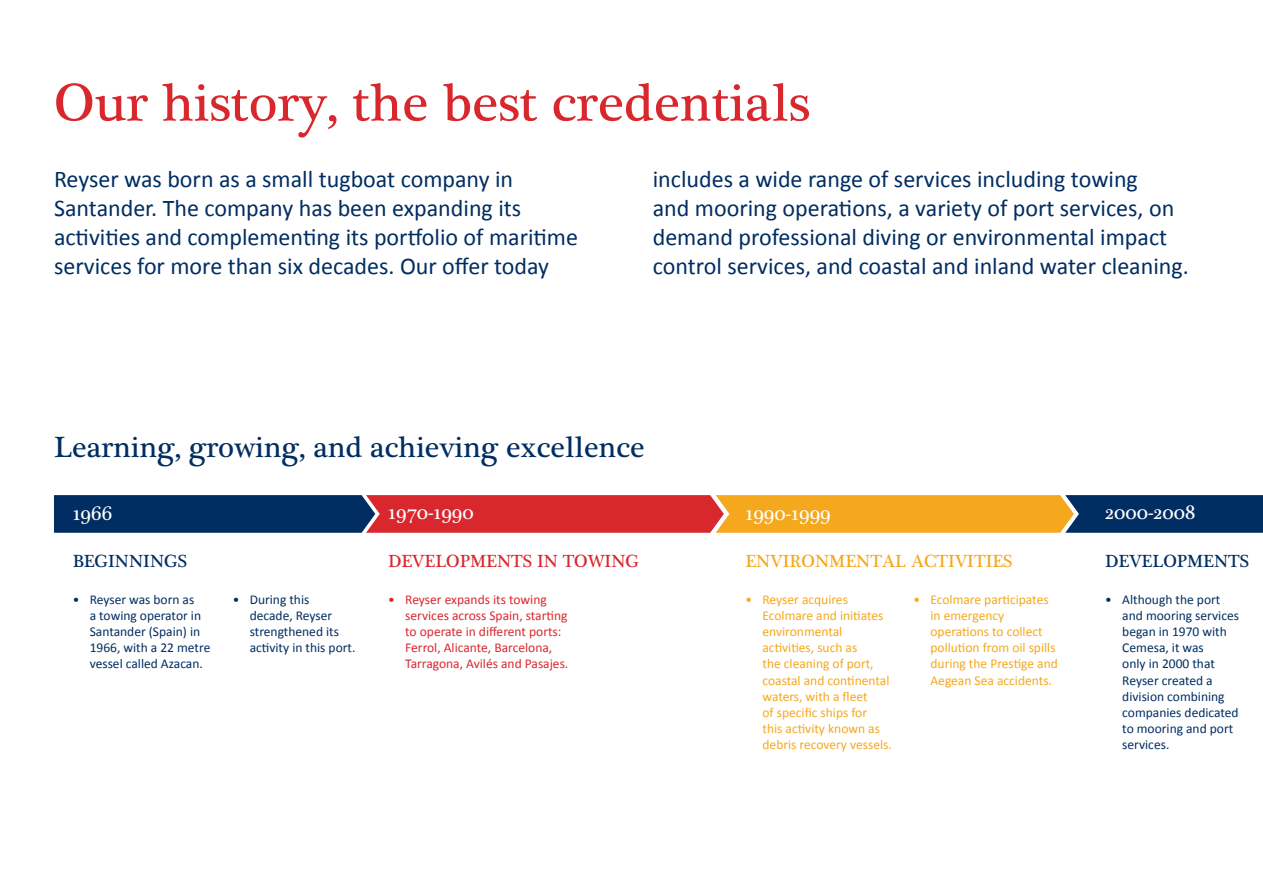
<style>
.page{position:relative;width:1263px;height:893px;background:#fff}
.page>*{position:absolute;margin:0;border:0;box-sizing:border-box;transform-origin:0 0}
.t1{font:54px "Plantagenet Cherokee";color:#d9272e}
.t2{font:30px "Plantagenet Cherokee";color:#002d62}
.t3{font:24px/28.8px "Calibri";color:#002d62}
.t4{font:21px "Plantagenet Cherokee";color:#fff}
.t5{font:18px "Plantagenet Cherokee";color:#f5a81d}
.t6{font:18px "Plantagenet Cherokee";color:#002d62}
.t7{font:18px "Plantagenet Cherokee";color:#d9272e}
.t8{font:13.5px/16.2px "Calibri";color:#002d62}
.t9{font:13.5px/16.2px "Calibri";color:#f5a81d}
.t10{font:13.5px/16.2px "Calibri";color:#d9272e}
</style>
<div class="page">
<svg style="left:54px;top:495px;width:1209px;height:38px;background:#875242"></svg>
<h1 class="t1" style="left:54px;top:71px;width:758px">Our history, the best credentials</h1>
<p class="t3" style="left:54px;top:165px;width:525px">Reyser was born as a small tugboat company in Santander. The company has been expanding its activities and complementing its portfolio of maritime services for more than six decades. Our offer today</p>
<p class="t3" style="left:653px;top:165px;width:538px">includes a wide range of services including towing<br>and mooring operations, a variety of port services, on demand professional diving or environmental impact control services, and coastal and inland water cleaning.</p>
<p class="t2" style="left:54px;top:429px;width:592px">Learning, growing, and achieving excellence</p>
<p class="t4" style="left:388px;top:500px;width:87px">1970-1990</p>
<p class="t4" style="left:745px;top:501px;width:87px">1990-1999</p>
<p class="t4" style="left:1105px;top:500px;width:92px">2000-2008</p>
<p class="t4" style="left:73px;top:500px;width:41px">1966</p>
<p class="t6" style="left:73px;top:550px;width:116px">BEGINNINGS</p>
<p class="t6" style="left:1105px;top:550px;width:146px">DEVELOPMENTS</p>
<p class="t7" style="left:388px;top:550px;width:252px">DEVELOPMENTS IN TOWING</p>
<p class="t5" style="left:745px;top:550px;width:269px">ENVIRONMENTAL ACTIVITIES</p>
<p class="t8" style="left:90px;top:591px;width:122px;text-indent:-17px">• Reyser was born as<br>a towing operator in<br>Santander (Spain) in<br>1966, with a 22 metre vessel called Azacan.</p>
<p class="t8" style="left:250px;top:591px;width:107px;text-indent:-17px">• During this decade, Reyser strengthened its activity in this port.</p>
<p class="t10" style="left:405px;top:591px;width:165px;text-indent:-17px">• Reyser expands its towing services across Spain, starting to operate in different ports:<br>Ferrol, Alicante, Barcelona,<br>Tarragona, Avilés and Pasajes.</p>
<p class="t9" style="left:762px;top:591px;width:131px;text-indent:-17px">• Reyser acquires<br>Ecolmare and initiates environmental activities, such as<br>the cleaning of port, coastal and continental waters, with a fleet<br>of specific ships for<br>this activity known as debris recovery vessels.</p>
<p class="t9" style="left:930px;top:591px;width:129px;text-indent:-17px">• Ecolmare participates in emergency operations to collect pollution from oil spills during the Prestige and<br>Aegean Sea accidents.</p>
<p class="t8" style="left:1122px;top:591px;width:118px;text-indent:-17px">• Although the port and mooring services began in 1970 with<br>Cemesa, it was<br>only in 2000 that<br>Reyser created a division combining companies dedicated to mooring and port services.</p>
</div>
